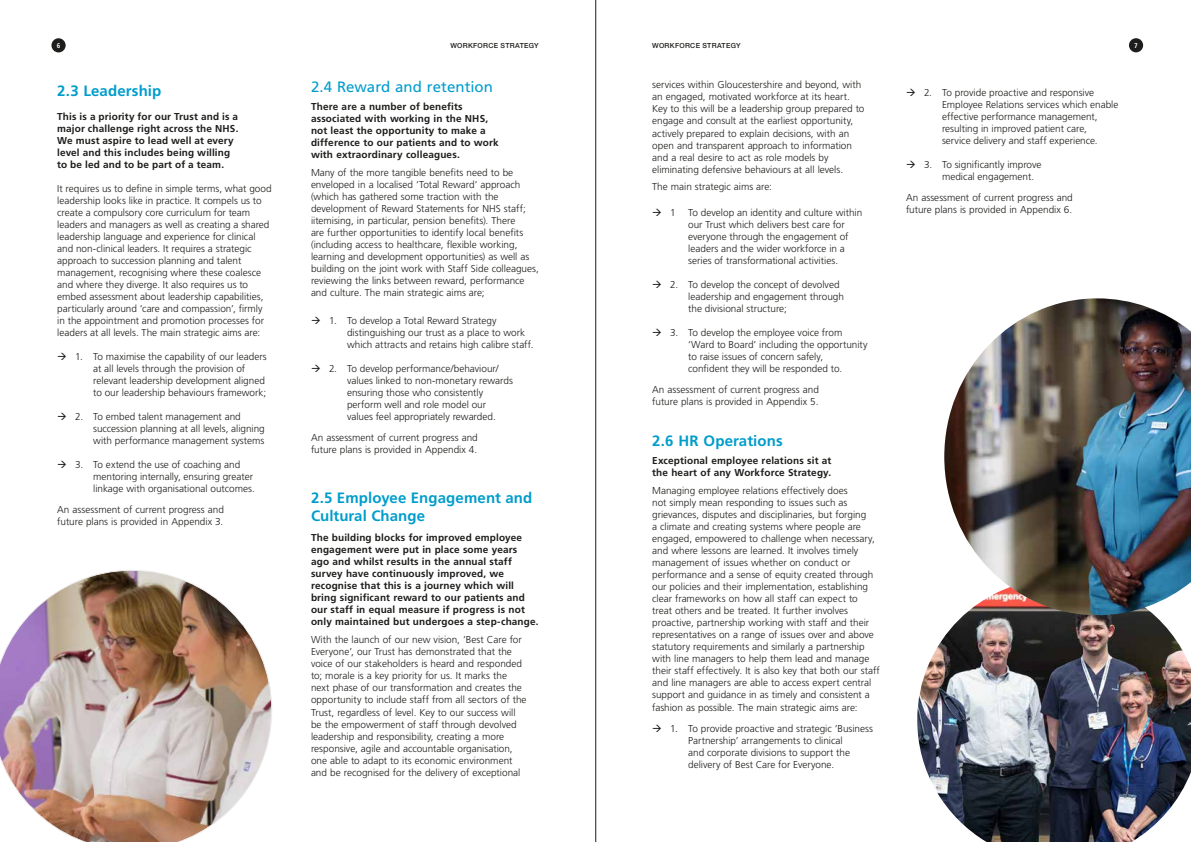
<style>
.page{position:relative;width:1191px;height:842px;background:#fff}
.page>*{position:absolute;margin:0;border:0;box-sizing:border-box;transform-origin:0 0}
.t1{font:700 15px/18px "Frutiger LT Std";letter-spacing:.005em;color:#009dcc}
.t2{font:15px "Frutiger LT Std";color:#009dcc}
.t3{font:300 10px/12px "Frutiger LT Std";color:#1d1d1b}
.t4{font:700 10px/12.1px "Frutiger LT Std";letter-spacing:.015em;color:#1d1d1b}
.t5{font:500 7px "Helvetica Neue";letter-spacing:.045em;color:#1d1d1b}
.t6{font:700 condensed 7px "Frutiger LT Std";color:#fff}
</style>
<div class="page">
<div style="left:51px;top:38px;width:15px;height:14px;background:#1d1d1b;border-radius:50%"></div>
<div style="left:1129px;top:38px;width:14px;height:14px;background:#1d1d1b;border-radius:50%"></div>
<img style="left:0;top:570px;width:272px;height:272px">
<hr style="left:595px;top:0;width:1px;height:842px;background:#1d1d1b">
<img style="left:917px;top:615px;width:274px;height:227px">
<img style="left:944px;top:298px;width:247px;height:317px">
<p class="t6" style="left:57px;top:41px;width:5px">6</p>
<p class="t5" style="left:450px;top:41px;width:90px">WORKFORCE STRATEGY</p>
<p class="t5" style="left:652px;top:41px;width:90px">WORKFORCE STRATEGY</p>
<p class="t6" style="left:1134px;top:41px;width:5px">7</p>
<h1 class="t1" style="left:57px;top:82px;width:105px">2.3 Leadership</h1>
<p class="t4" style="left:57px;top:111px;width:183px">This is a priority for our Trust and is a major challenge right across the NHS.<br>We must aspire to lead well at every level and this includes being willing to be led and to be part of a team.</p>
<p class="t3" style="left:57px;top:183px;width:216px">It requires us to define in simple terms, what good leadership looks like in practice. It compels us to create a compulsory core curriculum for team leaders and managers as well as creating a shared leadership language and experience for clinical and non-clinical leaders. It requires a strategic approach to succession planning and talent management, recognising where these coalesce and where they diverge. It also requires us to embed assessment about leadership capabilities, particularly around ‘care and compassion’, firmly in the appointment and promotion processes for leaders at all levels. The main strategic aims are:</p>
<p class="t3" style="left:93px;top:351px;width:175px;text-indent:-18px">1. To maximise the capability of our leaders at all levels through the provision of relevant leadership development aligned to our leadership behaviours framework;</p>
<p class="t3" style="left:93px;top:411px;width:173px;text-indent:-18px">2. To embed talent management and succession planning at all levels, aligning with performance management systems</p>
<p class="t3" style="left:93px;top:459px;width:163px;text-indent:-18px">3. To extend the use of coaching and mentoring internally, ensuring greater linkage with organisational outcomes.</p>
<p class="t3" style="left:57px;top:503px;width:168px">An assessment of current progress and future plans is provided in Appendix 3.</p>
<p class="t3" style="left:652px;top:79px;width:214px">services within Gloucestershire and beyond, with an engaged, motivated workforce at its heart.<br>Key to this will be a leadership group prepared to engage and consult at the earliest opportunity, actively prepared to explain decisions, with an open and transparent approach to information and a real desire to act as role models by eliminating defensive behaviours at all levels.</p>
<p class="t3" style="left:652px;top:181px;width:121px">The main strategic aims are:</p>
<p class="t3" style="left:688px;top:207px;width:176px;text-indent:-18px">1 To develop an identity and culture within our Trust which delivers best care for everyone through the engagement of leaders and the wider workforce in a series of transformational activities.</p>
<p class="t3" style="left:688px;top:279px;width:157px;text-indent:-18px">2. To develop the concept of devolved leadership and engagement through the divisional structure;</p>
<p class="t3" style="left:688px;top:327px;width:181px;text-indent:-18px">3. To develop the employee voice from ‘Ward to Board’ including the opportunity to raise issues of concern safely,<br>confident they will be responded to.</p>
<p class="t3" style="left:652px;top:383px;width:168px">An assessment of current progress and future plans is provided in Appendix 5.</p>
<h1 class="t1" style="left:652px;top:432px;width:132px">2.6 HR Operations</h1>
<p class="t4" style="left:652px;top:454px;width:181px">Exceptional employee relations sit at the heart of any Workforce Strategy.</p>
<p class="t3" style="left:652px;top:484px;width:229px">Managing employee relations effectively does<br>not simply mean responding to issues such as grievances, disputes and disciplinaries, but forging<br>a climate and creating systems where people are engaged, empowered to challenge when necessary, and where lessons are learned. It involves timely management of issues whether on conduct or performance and a sense of equity created through our policies and their implementation, establishing clear frameworks on how all staff can expect to treat others and be treated. It further involves proactive, partnership working with staff and their representatives on a range of issues over and above statutory requirements and similarly a partnership with line managers to help them lead and manage their staff effectively. It is also key that both our staff and line managers are able to access expert central support and guidance in as timely and consistent a fashion as possible. The main strategic aims are:</p>
<p class="t3" style="left:688px;top:723px;width:186px;text-indent:-18px">1. To provide proactive and strategic ‘Business Partnership’ arrangements to clinical<br>and corporate divisions to support the delivery of Best Care for Everyone.</p>
<h1 class="t2" style="left:311px;top:78px;width:183px">2.4 Reward and retention</h1>
<p class="t4" style="left:311px;top:100px;width:189px">There are a number of benefits associated with working in the NHS, not least the opportunity to make a difference to our patients and to work with extraordinary colleagues.</p>
<p class="t3" style="left:311px;top:166px;width:229px">Many of the more tangible benefits need to be enveloped in a localised ‘Total Reward’ approach (which has gathered some traction with the development of Reward Statements for NHS staff; iitemising, in particular, pension benefits). There<br>are further opportunities to identify local benefits (including access to healthcare, flexible working, learning and development opportunities) as well as building on the joint work with Staff Side colleagues, reviewing the links between reward, performance and culture. The main strategic aims are;</p>
<p class="t3" style="left:347px;top:315px;width:188px;text-indent:-18px">1. To develop a Total Reward Strategy distinguishing our trust as a place to work which attracts and retains high calibre staff.</p>
<p class="t3" style="left:347px;top:363px;width:167px;text-indent:-18px">2. To develop performance/behaviour/ values linked to non-monetary rewards ensuring those who consistently perform well and role model our values feel appropriately rewarded.</p>
<p class="t3" style="left:311px;top:431px;width:168px">An assessment of current progress and future plans is provided in Appendix 4.</p>
<h1 class="t1" style="left:311px;top:488px;width:223px">2.5 Employee Engagement and<br>Cultural Change</h1>
<p class="t4" style="left:311px;top:532px;width:229px">The building blocks for improved employee engagement were put in place some years<br>ago and whilst results in the annual staff survey have continuously improved, we recognise that this is a journey which will bring significant reward to our patients and our staff in equal measure if progress is not only maintained but undergoes a step-change.</p>
<p class="t3" style="left:311px;top:634px;width:217px">With the launch of our new vision, ‘Best Care for Everyone’, our Trust has demonstrated that the voice of our stakeholders is heard and responded to; morale is a key priority for us. It marks the next phase of our transformation and creates the opportunity to include staff from all sectors of the Trust, regardless of level. Key to our success will be the empowerment of staff through devolved leadership and responsibility, creating a more responsive, agile and accountable organisation, one able to adapt to its economic environment and be recognised for the delivery of exceptional</p>
<p class="t3" style="left:942px;top:87px;width:178px;text-indent:-18px">2. To provide proactive and responsive Employee Relations services which enable effective performance management, resulting in improved patient care,<br>service delivery and staff experience.</p>
<p class="t3" style="left:942px;top:159px;width:101px;text-indent:-18px">3. To significantly improve medical engagement.</p>
<p class="t3" style="left:906px;top:191px;width:168px">An assessment of current progress and future plans is provided in Appendix 6.</p>
</div>
